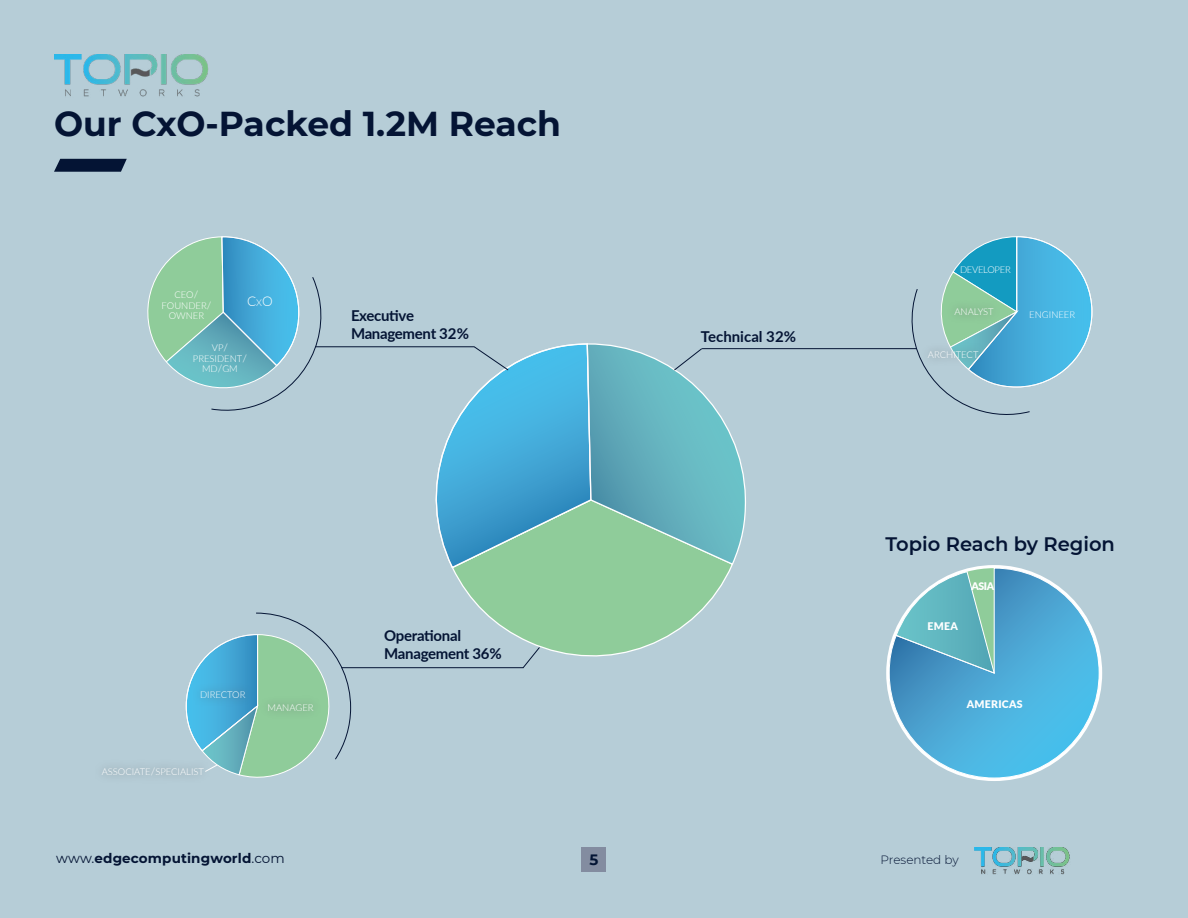
<style>
.page{position:relative;width:1188px;height:918px;background:#b6cdd7}
.page>*{position:absolute;margin:0;border:0;box-sizing:border-box;transform-origin:0 0}
.t1{font:700 34.5px "Montserrat";color:#041434}
.t2{font:600 19.5px "Montserrat";color:#041434}
.t3{font:700 15px/18px "Lato";letter-spacing:-.02em;color:#041434}
.t4{font:700 15px "Lato";color:#041434}
.t5{font:700 15px "Montserrat";color:#041434}
.t6{font:700 13.5px "Montserrat";letter-spacing:.01em;color:#041434}
.t7{font:300 13.5px "Lato";color:#fff}
.t8{font:300 12px "Montserrat";color:#041434}
.t9{font:900 10.5px "Lato";letter-spacing:.03em;color:#fff}
.t10{font:300 9.45px/10.5px "Lato";color:#fff;text-align:center}
.t11{font:300 9.45px "Lato";letter-spacing:-.03em;color:#fff}
.s1{font-size:10.5px}
.s2{font-size:9.45px}
.s3{font-weight:400}
</style>
<div class="page">
<img style="left:974px;top:848px;width:96px;height:27px">
<div style="left:582px;top:847px;width:24px;height:25px;background:#838ca0"></div>
<svg style="left:54px;top:159px;width:73px;height:13px"></svg>
<svg style="left:888px;top:567px;width:212px;height:212px"></svg>
<svg style="left:895px;top:568px;width:100px;height:106px"></svg>
<img style="left:54px;top:54px;width:154px;height:43px">
<svg style="left:450px;top:570px;width:252px;height:99px"></svg>
<svg style="left:526px;top:343px;width:275px;height:267px"></svg>
<hr style="left:341px;top:667px;width:182px;height:1px;background:#041434">
<hr style="left:315px;top:346px;width:159px;height:1px;background:#041434">
<hr style="left:702px;top:348px;width:215px;height:1px;background:#041434">
<svg style="left:415px;top:344px;width:331px;height:223px"></svg>
<svg style="left:522px;top:646px;width:19px;height:23px"></svg>
<svg style="left:147px;top:236px;width:187px;height:175px"></svg>
<svg style="left:186px;top:612px;width:165px;height:166px"></svg>
<div style="left:259px;top:695px;width:63px;height:25px;background:#8dc898"></div>
<div style="left:191px;top:682px;width:63px;height:26px;background:#59595c;opacity:.75"></div>
<div style="left:93px;top:759px;width:119px;height:25px;background:#b2c8d2"></div>
<svg style="left:900px;top:236px;width:193px;height:179px"></svg>
<div style="left:946px;top:299px;width:55px;height:25px;background:#8dc898"></div>
<div style="left:920px;top:342px;width:66px;height:25px;background:#59595c;opacity:.75"></div>
<p class="t1" style="left:54px;top:99px;width:508px">Our CxO-Packed 1.2M Reach</p>
<p class="t10" style="left:162px;top:289px;width:51px">CEO<span class="s1">/<br></span>FOUNDER<span class="s1">/</span></p>
<p class="t10" style="left:169px;top:310px;width:37px">OWNER</p>
<p class="t10" style="left:193px;top:342px;width:56px">VP<span class="s1">/<br></span>PRESIDENT<span class="s1">/</span></p>
<p class="t10" style="left:202px;top:363px;width:37px">MD<span class="s1">/</span>GM</p>
<p class="t7" style="left:247px;top:292px;width:26px">C<span class="s2">X</span>O</p>
<p class="t3" style="left:351px;top:306px;width:119px">Executive<br>Management 32%</p>
<p class="t10" style="left:200px;top:689px;width:47px">DIRECTOR</p>
<p class="t10" style="left:102px;top:766px;width:104px">ASSOCIATE<span class="s1">/</span>SPECIALIST</p>
<p class="t10" style="left:267px;top:702px;width:48px">MANAGER</p>
<p class="t3" style="left:384px;top:626px;width:119px">Operational<br>Management 36%</p>
<p class="t4" style="left:701px;top:326px;width:97px">Technical 32%</p>
<p class="t11" style="left:960px;top:263px;width:52px">DEVELOPER</p>
<p class="t10" style="left:954px;top:306px;width:41px">ANALYST</p>
<p class="t10" style="left:928px;top:349px;width:52px">ARCHITECT</p>
<p class="t10" style="left:1029px;top:309px;width:47px">ENGINEER</p>
<p class="t2" style="left:886px;top:531px;width:231px">Topio Reach by Region</p>
<p class="t9" style="left:928px;top:618px;width:32px">EMEA</p>
<p class="t9" style="left:972px;top:578px;width:24px">ASIA</p>
<p class="t9" style="left:967px;top:696px;width:57px">AMERICAS</p>
<h3 class="t6" style="left:56px;top:849px;width:230px"><span class="s3">www.</span>edgecomputingworld<span class="s3">.com</span></h3>
<h3 class="t5" style="left:590px;top:849px;width:10px">5</h3>
<p class="t8" style="left:881px;top:851px;width:80px">Presented by</p>
</div>
